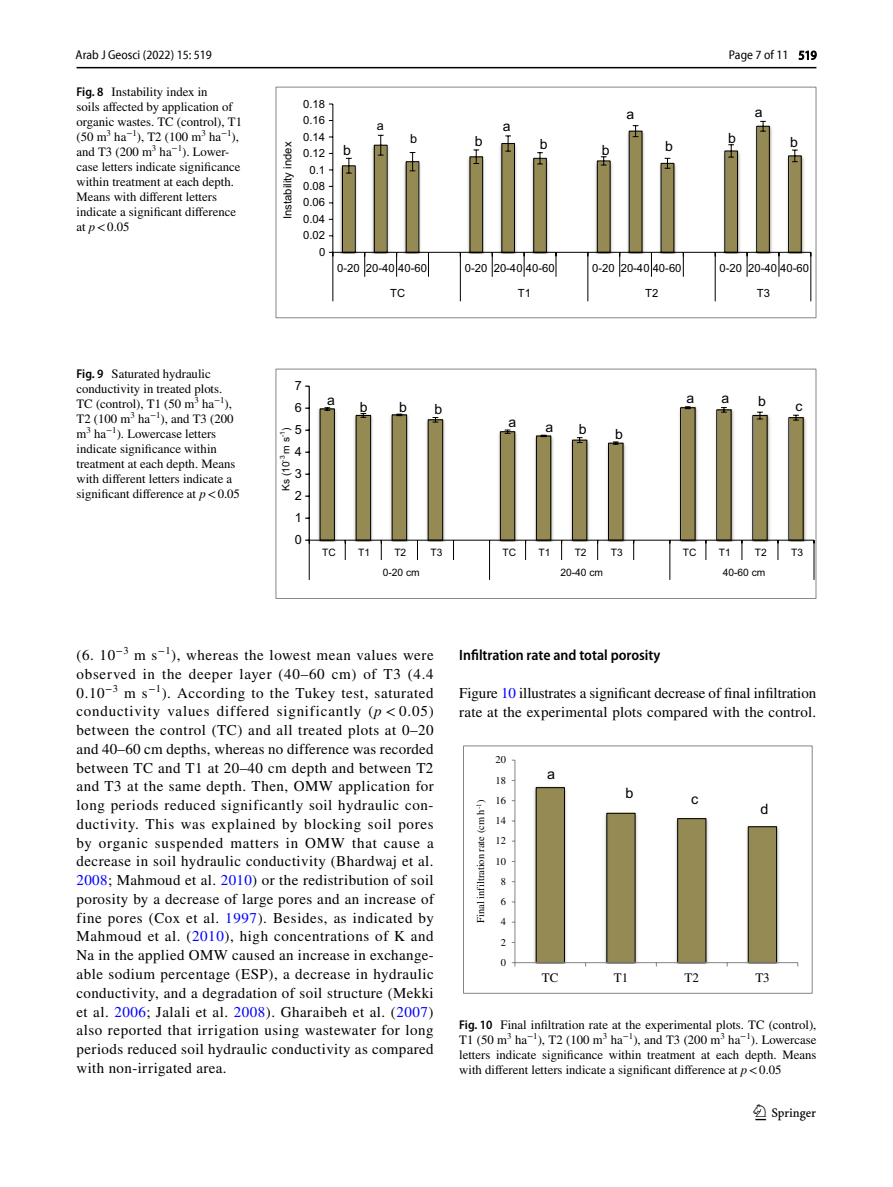
<style>
.page{position:relative;width:893px;height:1187px;background:#fff}
.page>*{position:absolute;margin:0;border:0;box-sizing:border-box;transform-origin:0 0}
.t1{font:22.5px "Springnew Regular 3";color:#000}
.t2{font:15px/18.8px "STIX";letter-spacing:.015em;color:#000;text-align:justify}
.t3{font:15px/18.8px "STIX";letter-spacing:-.005em;color:#000}
.t4{font:600 semi-condensed 15px "Myriad Pro";color:#000}
.t5{font:14.4px "Arial 7";color:#000}
.t6{font:14.1px "Arial 6";color:#000}
.t7{font:14.1px "Arial 5";color:#000}
.t8{font:12.9px "Times";letter-spacing:.005em;color:#000}
.t9{font:12.75px/15px "STIX";color:#000}
.t10{font:semi-condensed 12.75px "Myriad Pro Unic";color:#000}
.t11{font:12.6px "Arial 6";color:#000}
.t12{font:12.6px "Arial 5";color:#000}
.t13{font:11.25px "Arial 5";color:#000}
.t14{font:10.5px "Times";color:#000}
.t15{font:10.2px "Arial 6";letter-spacing:.005em;color:#000}
.s1{font-family:"Myriad Pro";font-weight:600;font-stretch:semi-condensed}
.s2{font-style:italic}
.s3{color:#00f}
</style>
<div class="page">
<hr style="left:77px;top:67px;width:739px;height:1px;background:#000">
<svg style="left:328px;top:103px;width:484px;height:199px"></svg>
<div style="left:276px;top:87px;width:540px;height:231px;border:1px solid #868686"></div>
<svg style="left:319px;top:406px;width:485px;height:135px"></svg>
<hr style="left:309px;top:386px;width:1px;height:154px;background:#000">
<hr style="left:309px;top:539px;width:505px;height:1px;background:#000">
<svg style="left:345px;top:540px;width:1px;height:20px"></svg>
<svg style="left:381px;top:540px;width:1px;height:20px"></svg>
<svg style="left:417px;top:540px;width:1px;height:20px"></svg>
<svg style="left:453px;top:540px;width:1px;height:20px"></svg>
<svg style="left:525px;top:540px;width:1px;height:20px"></svg>
<svg style="left:561px;top:540px;width:1px;height:20px"></svg>
<svg style="left:597px;top:540px;width:1px;height:20px"></svg>
<svg style="left:633px;top:540px;width:1px;height:20px"></svg>
<svg style="left:705px;top:540px;width:1px;height:20px"></svg>
<svg style="left:741px;top:540px;width:1px;height:20px"></svg>
<svg style="left:777px;top:540px;width:1px;height:20px"></svg>
<svg style="left:305px;top:539px;width:5px;height:41px"></svg>
<svg style="left:489px;top:540px;width:1px;height:40px"></svg>
<svg style="left:669px;top:540px;width:1px;height:40px"></svg>
<svg style="left:813px;top:540px;width:1px;height:40px"></svg>
<div style="left:275px;top:368px;width:541px;height:231px;border:1px solid #868686"></div>
<svg style="left:535px;top:786px;width:242px;height:176px"></svg>
<hr style="left:514px;top:760px;width:1px;height:202px;background:#868686">
<hr style="left:515px;top:962px;width:283px;height:1px;background:#868686">
<div style="left:463px;top:745px;width:350px;height:248px;border:1px solid #868686"></div>
<p class="t10" style="left:76px;top:50px;width:138px">Arab J Geosci (2022) 15: 519</p>
<p class="t10" style="left:729px;top:50px;width:90px">Page 7 of 11 519</p>
<p class="t9" style="left:77px;top:85px;width:167px"><span class="s1">Fig. 8</span> Instability index in<br>soils affected by application of organic wastes. TC (control), T1 (50 m<sup>3</sup> ha<sup>−1</sup>), T2 (100 m<sup>3</sup> ha<sup>−1</sup>), and T3 (200 m<sup>3</sup> ha<sup>−1</sup>). Lower&shy;case letters indicate significance within treatment at each depth.<br>Means with different letters indicate a significant difference at <span class="s2">p</span>&lt;0.05</p>
<p class="t9" style="left:77px;top:367px;width:165px"><span class="s1">Fig. 9</span> Saturated hydraulic conductivity in treated plots.<br>TC (control), T1 (50 m<sup>3</sup> ha<sup>−1</sup>),<br>T2 (100 m<sup>3</sup> ha<sup>−1</sup>), and T3 (200 m<sup>3</sup> ha<sup>−1</sup>). Lowercase letters indicate significance within treatment at each depth. Means with different letters indicate a significant difference at <span class="s2">p</span>&lt;0.05</p>
<p class="t13" style="left:281px;top:219px;width:79px;rotate:-90deg">Instability index</p>
<p class="t13" style="left:303px;top:97px;width:24px">0.18</p>
<p class="t13" style="left:303px;top:114px;width:24px">0.16</p>
<p class="t13" style="left:303px;top:130px;width:24px">0.14</p>
<p class="t13" style="left:303px;top:147px;width:24px">0.12</p>
<p class="t13" style="left:310px;top:163px;width:17px">0.1</p>
<p class="t13" style="left:303px;top:179px;width:24px">0.08</p>
<p class="t13" style="left:303px;top:196px;width:24px">0.06</p>
<p class="t13" style="left:303px;top:212px;width:24px">0.04</p>
<p class="t13" style="left:303px;top:229px;width:24px">0.02</p>
<p class="t13" style="left:319px;top:245px;width:8px">0</p>
<p class="t7" style="left:626px;top:106px;width:9px">a</p>
<p class="t12" style="left:377px;top:118px;width:9px">a</p>
<p class="t7" style="left:503px;top:118px;width:9px">a</p>
<p class="t7" style="left:475px;top:133px;width:9px">b</p>
<p class="t7" style="left:728px;top:130px;width:9px">b</p>
<p class="t12" style="left:410px;top:131px;width:9px">b</p>
<p class="t7" style="left:540px;top:136px;width:9px">b</p>
<p class="t7" style="left:665px;top:137px;width:9px">b</p>
<p class="t7" style="left:343px;top:142px;width:9px">b</p>
<p class="t7" style="left:602px;top:142px;width:9px">b</p>
<p class="t7" style="left:755px;top:104px;width:9px">a</p>
<p class="t7" style="left:790px;top:134px;width:9px">b</p>
<p class="t13" style="left:337px;top:262px;width:91px">0-20 20-40 40-60</p>
<p class="t13" style="left:465px;top:262px;width:91px">0-20 20-40 40-60</p>
<p class="t13" style="left:592px;top:262px;width:91px">0-20 20-40 40-60</p>
<p class="t13" style="left:720px;top:262px;width:91px">0-20 20-40 40-60</p>
<p class="t13" style="left:390px;top:286px;width:17px">TC</p>
<p class="t13" style="left:518px;top:286px;width:15px">T1</p>
<p class="t13" style="left:645px;top:286px;width:15px">T2</p>
<p class="t13" style="left:757px;top:286px;width:15px">T3</p>
<p class="t11" style="left:295px;top:378px;width:9px">7</p>
<p class="t11" style="left:295px;top:400px;width:9px">6</p>
<p class="t11" style="left:295px;top:422px;width:9px">5</p>
<p class="t15" style="left:280px;top:491px;width:65px;rotate:-90deg">Ks (10<sup>-3</sup> m s<sup>-1</sup>)</p>
<p class="t11" style="left:295px;top:444px;width:9px">4</p>
<p class="t11" style="left:295px;top:466px;width:9px">3</p>
<p class="t11" style="left:295px;top:488px;width:9px">2</p>
<p class="t11" style="left:295px;top:510px;width:9px">1</p>
<p class="t11" style="left:295px;top:532px;width:9px">0</p>
<p class="t6" style="left:327px;top:392px;width:9px">a</p>
<p class="t6" style="left:360px;top:398px;width:9px">b</p>
<p class="t6" style="left:399px;top:399px;width:9px">b</p>
<p class="t6" style="left:435px;top:401px;width:9px">b</p>
<p class="t6" style="left:508px;top:413px;width:9px">a</p>
<p class="t6" style="left:545px;top:419px;width:9px">a</p>
<p class="t6" style="left:579px;top:421px;width:9px">b</p>
<p class="t6" style="left:615px;top:426px;width:9px">b</p>
<p class="t6" style="left:686px;top:390px;width:9px">a</p>
<p class="t6" style="left:721px;top:390px;width:9px">a</p>
<p class="t6" style="left:758px;top:392px;width:9px">b</p>
<p class="t6" style="left:795px;top:398px;width:9px">c</p>
<p class="t15" style="left:322px;top:547px;width:15px">TC</p>
<p class="t15" style="left:358px;top:547px;width:13px">T1</p>
<p class="t15" style="left:394px;top:547px;width:13px">T2</p>
<p class="t15" style="left:430px;top:547px;width:13px">T3</p>
<p class="t15" style="left:502px;top:547px;width:15px">TC</p>
<p class="t15" style="left:539px;top:547px;width:13px">T1</p>
<p class="t15" style="left:575px;top:547px;width:13px">T2</p>
<p class="t15" style="left:611px;top:547px;width:13px">T3</p>
<p class="t15" style="left:683px;top:547px;width:15px">TC</p>
<p class="t15" style="left:719px;top:547px;width:13px">T1</p>
<p class="t15" style="left:755px;top:547px;width:13px">T2</p>
<p class="t15" style="left:791px;top:547px;width:13px">T3</p>
<p class="t15" style="left:383px;top:566px;width:38px">0-20 cm</p>
<p class="t15" style="left:560px;top:566px;width:44px">20-40 cm</p>
<p class="t15" style="left:723px;top:566px;width:44px">40-60 cm</p>
<p class="t2" style="left:77px;top:646px;width:359px">(6. 10<sup>−3</sup> m s<sup>−1</sup>), whereas the lowest mean values were observed in the deeper layer (40–60 cm) of T3 (4.4<br>0.10<sup>−3</sup> m s<sup>−1</sup>). According to the Tukey test, saturated conductivity values differed significantly (<span class="s2">p</span> &lt; 0.05) between the control (TC) and all treated plots at 0–20 and 40–60 cm depths, whereas no difference was recorded between TC and T1 at 20–40 cm depth and between T2 and T3 at the same depth. Then, OMW application for long periods reduced significantly soil hydraulic con&shy;ductivity. This was explained by blocking soil pores by organic suspended matters in OMW that cause a decrease in soil hydraulic conductivity (Bhardwaj et al.<br><span class="s3">2008</span>; Mahmoud et al. <span class="s3">2010</span>) or the redistribution of soil porosity by a decrease of large pores and an increase of fine pores (Cox et al. <span class="s3">1997</span>). Besides, as indicated by Mahmoud et al. (<span class="s3">2010</span>), high concentrations of K and Na in the applied OMW caused an increase in exchange&shy;able sodium percentage (ESP), a decrease in hydraulic conductivity, and a degradation of soil structure (Mekki et al. <span class="s3">2006</span>; Jalali et al. <span class="s3">2008</span>). Gharaibeh et al. (<span class="s3">2007</span>) also reported that irrigation using wastewater for long periods reduced soil hydraulic conductivity as compared with non-irrigated area.</p>
<p class="t4" style="left:459px;top:647px;width:203px">Infiltration rate and total porosity</p>
<p class="t3" style="left:459px;top:684px;width:359px">Figure <span class="s3">10</span> illustrates a significant decrease of final infiltration rate at the experimental plots compared with the control.</p>
<p class="t14" style="left:496px;top:754px;width:12px">20</p>
<p class="t5" style="left:547px;top:765px;width:9px">a</p>
<p class="t14" style="left:496px;top:774px;width:12px">18</p>
<p class="t5" style="left:626px;top:784px;width:9px">b</p>
<p class="t5" style="left:691px;top:790px;width:9px">c</p>
<p class="t14" style="left:496px;top:794px;width:12px">16</p>
<p class="t14" style="left:475px;top:922px;width:124px;rotate:-90deg">Final infiltration rate (cm h<sup>-1</sup>)</p>
<p class="t5" style="left:760px;top:800px;width:9px">d</p>
<p class="t14" style="left:496px;top:814px;width:12px">14</p>
<p class="t14" style="left:496px;top:834px;width:12px">12</p>
<p class="t14" style="left:496px;top:855px;width:12px">10</p>
<p class="t14" style="left:501px;top:875px;width:7px">8</p>
<p class="t14" style="left:501px;top:895px;width:7px">6</p>
<p class="t14" style="left:501px;top:915px;width:7px">4</p>
<p class="t14" style="left:501px;top:936px;width:7px">2</p>
<p class="t14" style="left:501px;top:956px;width:7px">0</p>
<p class="t8" style="left:542px;top:970px;width:18px">TC</p>
<p class="t8" style="left:614px;top:970px;width:16px">T1</p>
<p class="t8" style="left:685px;top:970px;width:16px">T2</p>
<p class="t8" style="left:755px;top:970px;width:16px">T3</p>
<p class="t9" style="left:459px;top:1017px;width:359px;text-align:justify"><span class="s1">Fig. 10</span> Final infiltration rate at the experimental plots. TC (control), T1 (50 m<sup>3</sup> ha<sup>−1</sup>), T2 (100 m<sup>3</sup> ha<sup>−1</sup>), and T3 (200 m<sup>3</sup> ha<sup>−1</sup>). Lowercase letters indicate significance within treatment at each depth. Means with different letters indicate a significant difference at <span class="s2">p</span>&lt;0.05</p>
<h1 class="t1" style="left:755px;top:1104px;width:62px">1 3</h1>
</div>
